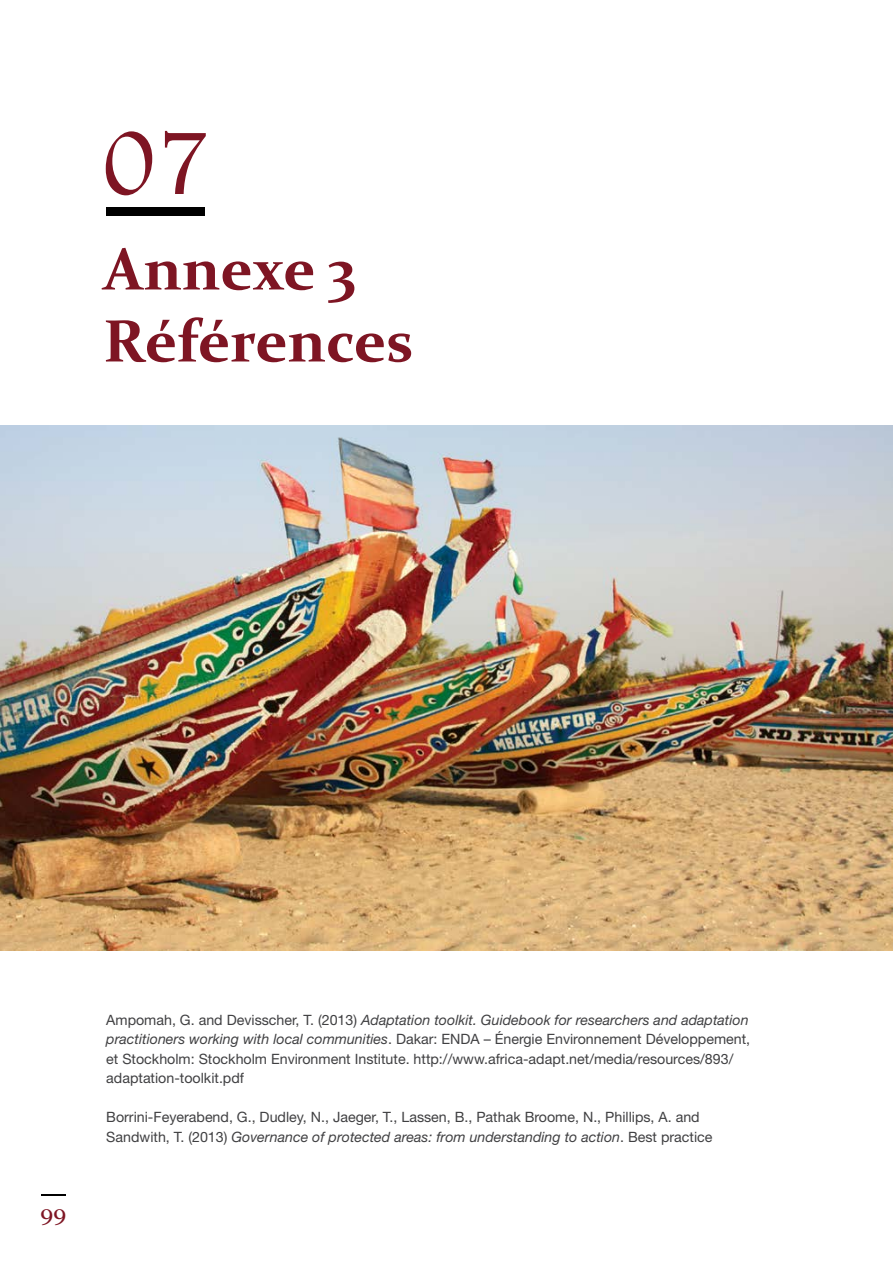
<style>
.page{position:relative;width:893px;height:1263px;background:#fff}
.page>*{position:absolute;margin:0;border:0;box-sizing:border-box;transform-origin:0 0}
.t1{font:97.5px "Footlight MT Light";color:#7e1523}
.t2{font:700 60px/72px "Constantia";color:#7e1523}
.t3{font:24px "Constantia";color:#7e1523}
.t4{font:14.25px/19.5px "Helvetica Neue LT Std";color:#404042}
.s1{font-style:italic}
</style>
<div class="page">
<svg style="left:41px;top:1194px;width:24px;height:1px"></svg>
<img style="left:0;top:425px;width:893px;height:525px">
<div style="left:106px;top:207px;width:99px;height:9px;background:#000"></div>
<h1 class="t1" style="left:102px;top:105px;width:109px">07</h1>
<h2 class="t2" style="left:103px;top:230px;width:312px">Annexe 3<br>Références</h2>
<h3 class="t3" style="left:40px;top:1196px;width:28px">99</h3>
<p class="t4" style="left:106px;top:1009px;width:645px">Ampomah, G. and Devisscher, T. (2013) <span class="s1">Adaptation toolkit. Guidebook for researchers and adaptation practitioners working with local communities</span>. Dakar: ENDA – Énergie Environnement Développement, et Stockholm: Stockholm Environment Institute. http://www.africa-adapt.net/media/resources/893/ adaptation-toolkit.pdf</p>
<p class="t4" style="left:106px;top:1107px;width:608px">Borrini-Feyerabend, G., Dudley, N., Jaeger, T., Lassen, B., Pathak Broome, N., Phillips, A. and<br>Sandwith, T. (2013) <span class="s1">Governance of protected areas: from understanding to action</span>. Best practice</p>
</div>
